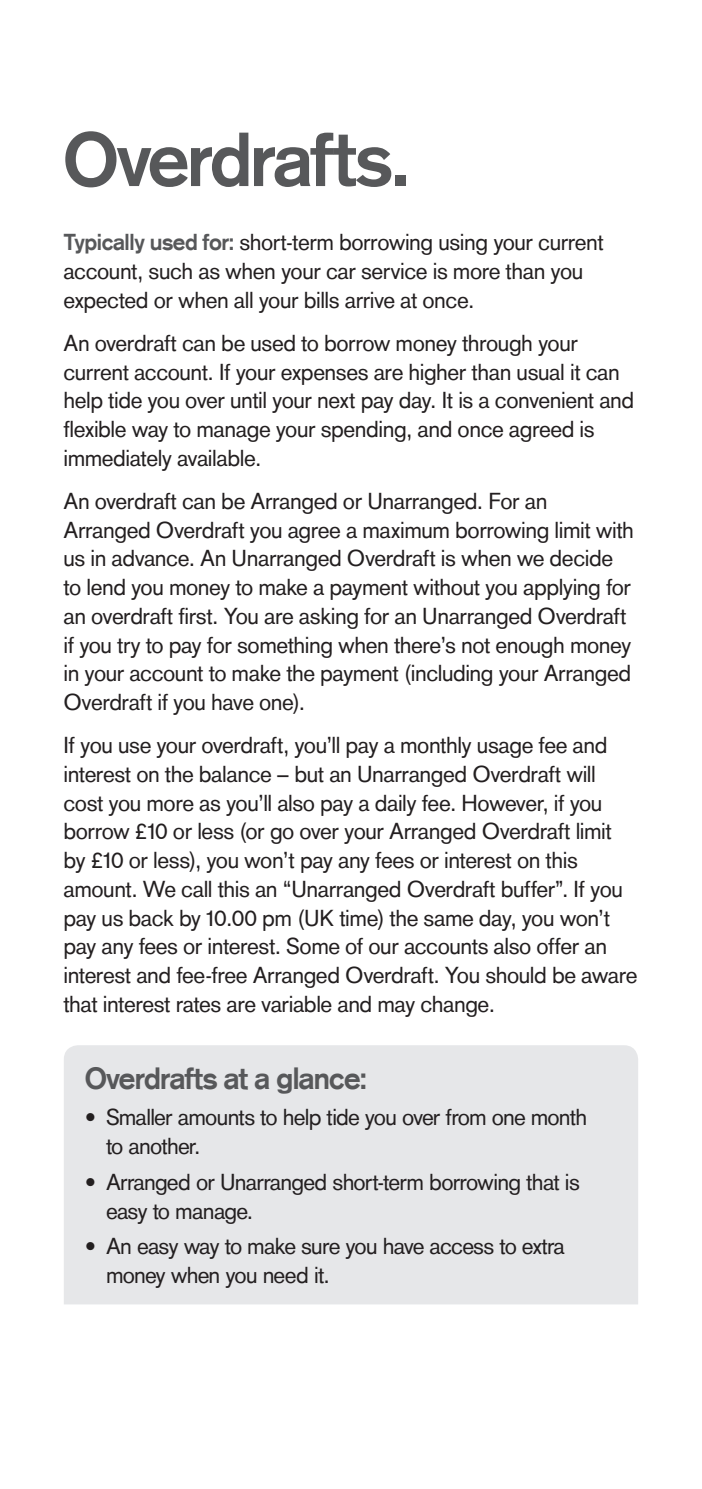
<style>
.page{position:relative;width:702px;height:1489px;background:#fff}
.page>*{position:absolute;margin:0;border:0;box-sizing:border-box;transform-origin:0 0}
.Page_Heading_30_27{font:700 75px "Basic Commercialfor TSB";letter-spacing:-.005em;color:#57585a}
.Sub_Head_Bold_12_14{font:700 30px "Basic Commercialfor TSB";color:#57585a}
.Body_Copy_9_11_5{font:22.5px/28.8px "Basic Commercialfor TSB";letter-spacing:.01em;color:#231f20}
.Body_Copy_9_11_5-2{font:22.5px/28.8px "Basic Commercialfor TSB";letter-spacing:-.01em;color:#231f20}
.s1{font-weight:700;color:#57585a}
</style>
<div class="page">
<div style="left:64px;top:1045px;width:574px;height:259px;background:#e6e7e9"></div>
<p class="Page_Heading_30_27" style="left:64px;top:115px;width:347px">Overdrafts.</p>
<p class="Body_Copy_9_11_5" style="left:64px;top:228px;width:541px"><span class="s1">Typically used for:</span> short-term borrowing using your current account, such as when your car service is more than you expected or when all your bills arrive at once.</p>
<p class="Body_Copy_9_11_5" style="left:64px;top:328px;width:571px">An overdraft can be used to borrow money through your current account. If your expenses are higher than usual it can help tide you over until your next pay day. It is a convenient and flexible way to manage your spending, and once agreed is immediately available.</p>
<p class="Body_Copy_9_11_5" style="left:64px;top:486px;width:571px">An overdraft can be Arranged or Unarranged. For an Arranged Overdraft you agree a maximum borrowing limit with us in advance. An Unarranged Overdraft is when we decide to lend you money to make a payment without you applying for an overdraft first. You are asking for an Unarranged Overdraft if you try to pay for something when there’s not enough money in your account to make the payment (including your Arranged Overdraft if you have one).</p>
<p class="Body_Copy_9_11_5" style="left:64px;top:730px;width:574px">If you use your overdraft, you’ll pay a monthly usage fee and interest on the balance – but an Unarranged Overdraft will cost you more as you’ll also pay a daily fee. However, if you borrow £10 or less (or go over your Arranged Overdraft limit by £10 or less), you won’t pay any fees or interest on this amount. We call this an “Unarranged Overdraft buffer”. If you pay us back by 10.00 pm (UK time) the same day, you won’t pay any fees or interest. Some of our accounts also offer an interest and fee-free Arranged Overdraft. You should be aware that interest rates are variable and may change.</p>
<p class="Sub_Head_Bold_12_14" style="left:85px;top:1060px;width:283px">Overdrafts at a glance:</p>
<p class="Body_Copy_9_11_5-2" style="left:106px;top:1102px;width:482px;text-indent:-21px">• Smaller amounts to help tide you over from one month to another.</p>
<p class="Body_Copy_9_11_5" style="left:106px;top:1167px;width:474px;text-indent:-21px">• Arranged or Unarranged short-term borrowing that is easy to manage.</p>
<p class="Body_Copy_9_11_5-2" style="left:106px;top:1231px;width:459px;text-indent:-21px">• An easy way to make sure you have access to extra money when you need it.</p>
</div>
